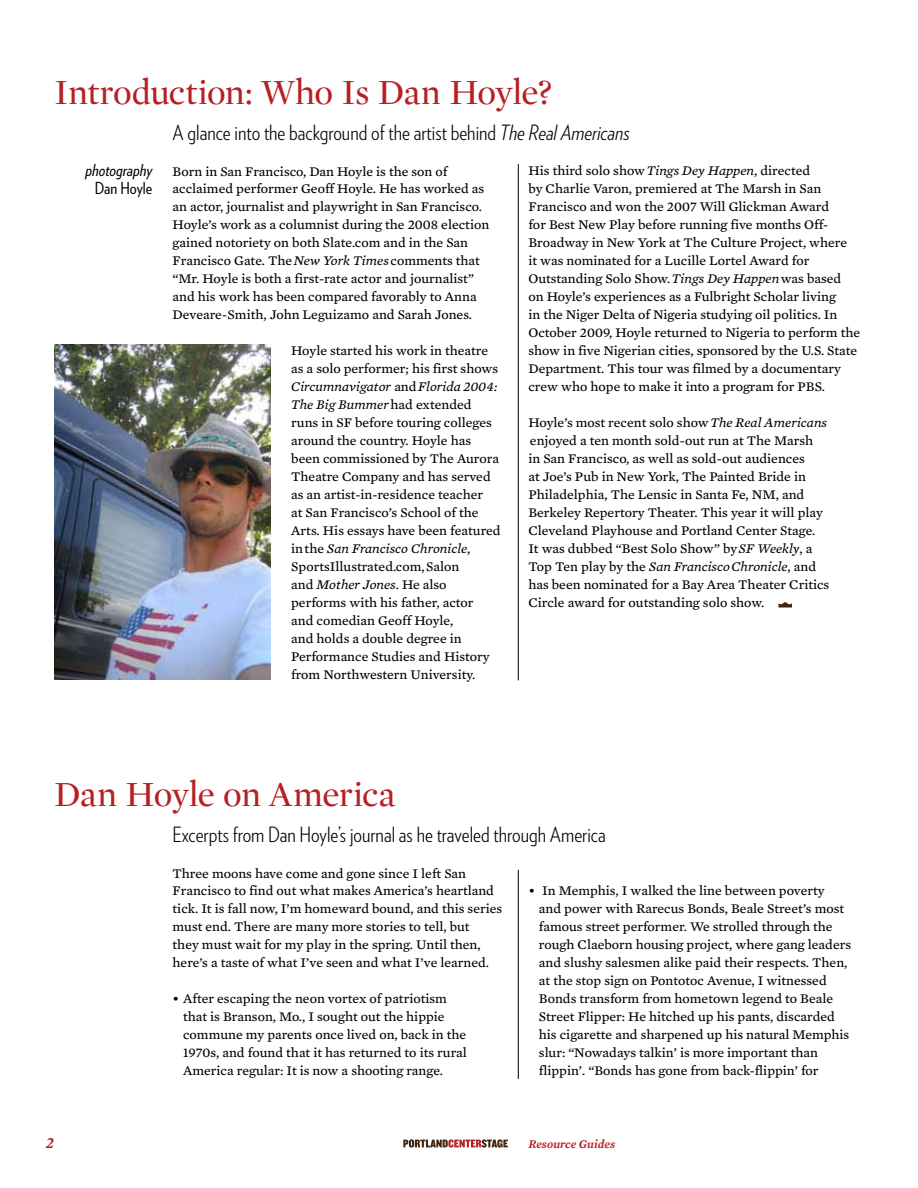
<style>
.page{position:relative;width:918px;height:1188px;background:#fff}
.page>*{position:absolute;margin:0;border:0;box-sizing:border-box;transform-origin:0 0}
.t1{font:36px "Mercury Display Roman";letter-spacing:-.015em;color:#b52025}
.t2{font:300 21px "Verlag Condensed";color:#000}
.t3{font:italic 16.5px "Verlag Condensed";color:#000}
.t4{font:16.5px "Verlag Condensed";color:#000}
.t5{font:italic 600 16.05px "Mercury Text G1";color:#b52025}
.t6{font:13.5px/18px "Mercury Text G3 Roman";color:#000}
.t7{font:italic 13.5px/18px "Mercury Text G3";color:#000}
.t8{font:italic 600 12px "Mercury Text G1";color:#b52025}
.s1{font-style:italic}
.s2{font-family:"Mercury Text G3";font-style:italic}
.s3{font-family:"Mercury Text G3 Roman";font-style:normal}
</style>
<div class="page">
<svg style="left:403px;top:1139px;width:105px;height:9px"></svg>
<svg style="left:778px;top:602px;width:14px;height:5px"></svg>
<hr style="left:518px;top:164px;width:1px;height:516px;background:#000">
<hr style="left:518px;top:870px;width:1px;height:209px;background:#000">
<img style="left:54px;top:345px;width:217px;height:335px">
<h1 class="t1" style="left:54px;top:71px;width:499px">Introduction: Who Is Dan Hoyle?</h1>
<p class="t3" style="left:85px;top:158px;width:68px">photography</p>
<p class="t4" style="left:95px;top:176px;width:59px">Dan Hoyle</p>
<h2 class="t2" style="left:173px;top:118px;width:459px">A glance into the background of the artist behind <span class="s1">The Real Americans</span></h2>
<p class="t6" style="left:173px;top:162px;width:318px">Born in San Francisco, Dan Hoyle is the son of acclaimed performer Geoff Hoyle. He has worked as an actor, journalist and playwright in San Francisco.<br>Hoyle’s work as a columnist during the 2008 election gained notoriety on both Slate.com and in the San Francisco Gate. The <span class="s2">New York Times</span> comments that “Mr. Hoyle is both a first-rate actor and journalist” and his work has been compared favorably to Anna Deveare-Smith, John Leguizamo and Sarah Jones.</p>
<p class="t6" style="left:291px;top:342px;width:208px">Hoyle started his work in theatre as a solo performer; his first shows</p>
<p class="t7" style="left:291px;top:378px;width:208px">Circumnavigator <span class="s3">and</span> Florida 2004:<br>The Big Bummer <span class="s3">had extended</span></p>
<p class="t6" style="left:291px;top:414px;width:211px">runs in SF before touring colleges around the country. Hoyle has been commissioned by The Aurora<br>Theatre Company and has served as an artist-in-residence teacher<br>at San Francisco’s School of the<br>Arts. His essays have been featured</p>
<p class="t7" style="left:291px;top:540px;width:181px"><span class="s3">in the</span> San Francisco Chronicle<span class="s3">,</span></p>
<p class="t6" style="left:291px;top:558px;width:170px">SportsIllustrated.com, Salon</p>
<p class="t7" style="left:291px;top:576px;width:157px"><span class="s3">and</span> Mother Jones<span class="s3">. He also</span></p>
<p class="t6" style="left:291px;top:594px;width:200px">performs with his father, actor and comedian Geoff Hoyle,<br>and holds a double degree in<br>Performance Studies and History from Northwestern University.</p>
<p class="t6" style="left:528px;top:162px;width:333px">His third solo show <span class="s2">Tings Dey Happen</span>, directed<br>by Charlie Varon, premiered at The Marsh in San Francisco and won the 2007 Will Glickman Award<br>for Best New Play before running five months Off-Broadway in New York at The Culture Project, where<br>it was nominated for a Lucille Lortel Award for Outstanding Solo Show. <span class="s2">Tings Dey Happen</span> was based<br>on Hoyle’s experiences as a Fulbright Scholar living<br>in the Niger Delta of Nigeria studying oil politics. In October 2009, Hoyle returned to Nigeria to perform the show in five Nigerian cities, sponsored by the U.S. State Department. This tour was filmed by a documentary crew who hope to make it into a program for PBS.</p>
<p class="t6" style="left:528px;top:414px;width:300px">Hoyle’s most recent solo show <span class="s2">The Real Americans </span>enjoyed a ten month sold-out run at The Marsh<br>in San Francisco, as well as sold-out audiences<br>at Joe’s Pub in New York, The Painted Bride in Philadelphia, The Lensic in Santa Fe, NM, and Berkeley Repertory Theater. This year it will play Cleveland Playhouse and Portland Center Stage.<br>It was dubbed “Best Solo Show” by <span class="s2">SF Weekly</span>, a</p>
<p class="t7" style="left:528px;top:558px;width:289px"><span class="s3">Top Ten play by the</span> San Francisco Chronicle<span class="s3">, and</span></p>
<p class="t6" style="left:528px;top:576px;width:302px">has been nominated for a Bay Area Theater Critics<br>Circle award for outstanding solo show.</p>
<h1 class="t1" style="left:54px;top:773px;width:343px">Dan Hoyle on America</h1>
<h2 class="t2" style="left:173px;top:820px;width:435px">Excerpts from Dan Hoyle’s journal as he traveled through America</h2>
<p class="t6" style="left:173px;top:864px;width:331px">Three moons have come and gone since I left San Francisco to find out what makes America’s heartland tick. It is fall now, I’m homeward bound, and this series must end. There are many more stories to tell, but<br>they must wait for my play in the spring. Until then, here’s a taste of what I’ve seen and what I’ve learned.</p>
<p class="t6" style="left:183px;top:990px;width:285px;text-indent:-10px">• After escaping the neon vortex of patriotism that is Branson, Mo., I sought out the hippie commune my parents once lived on, back in the 1970s, and found that it has returned to its rural America regular: It is now a shooting range.</p>
<p class="t6" style="left:539px;top:882px;width:314px;text-indent:-10px">• In Memphis, I walked the line between poverty<br>and power with Rarecus Bonds, Beale Street’s most famous street performer. We strolled through the rough Claeborn housing project, where gang leaders and slushy salesmen alike paid their respects. Then, at the stop sign on Pontotoc Avenue, I witnessed Bonds transform from hometown legend to Beale Street Flipper: He hitched up his pants, discarded his cigarette and sharpened up his natural Memphis slur: “Nowadays talkin’ is more important than flippin’. “Bonds has gone from back-flippin’ for</p>
<p class="t5" style="left:46px;top:1132px;width:9px">2</p>
<p class="t8" style="left:528px;top:1136px;width:89px">Resource Guides</p>
</div>
